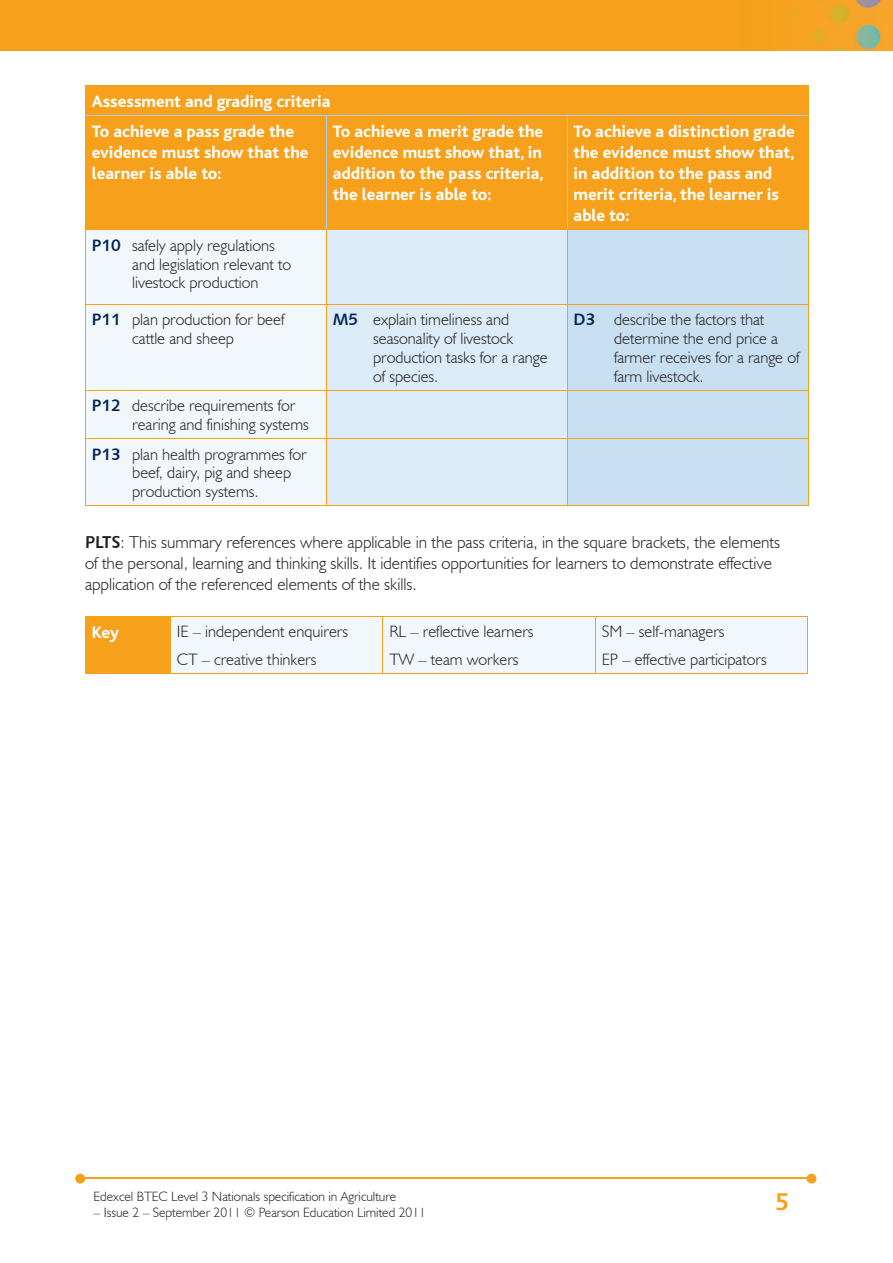
<style>
.page{position:relative;width:893px;height:1263px;background:#fff}
.page>*{position:absolute;margin:0;border:0;box-sizing:border-box;transform-origin:0 0}
.t1{font:700 25.5px "Bliss";color:#f6a01b}
.t2{font:800 17.25px/21px "Bliss";color:#fff}
.t3{font:300 17.25px/21px "Humanist 521 BT";color:#231f20}
.t4{font:300 16.5px/18.8px "Humanist 521 BT";color:#231f20}
.t5{font:300 13.5px "Humanist 521 BT";color:#231f20}
.s1{font-family:"Humanist 531 BT Bold A";font-weight:400;color:#002556}
.s2{font-family:"Humanist 531 BT Bold A";font-weight:400}
</style>
<div class="page">
<img style="left:0;top:0;width:893px;height:51px">
<hr style="left:82px;top:1178px;width:728px;height:1px;background:#f6a01b">
<svg style="left:807px;top:1174px;width:9px;height:9px"></svg>
<svg style="left:75px;top:1174px;width:10px;height:9px"></svg>
<div style="left:86px;top:86px;width:722px;height:143px;background:#f6a01b"></div>
<div style="left:86px;top:230px;width:240px;height:275px;background:#f2f7fb"></div>
<div style="left:327px;top:230px;width:240px;height:275px;background:#dbebf7"></div>
<div style="left:568px;top:230px;width:240px;height:275px;background:#c8dff2"></div>
<hr style="left:85px;top:86px;width:1px;height:30px;background:#f6a01b">
<hr style="left:808px;top:86px;width:1px;height:30px;background:#f6a01b">
<hr style="left:85px;top:85px;width:241px;height:1px;background:#f6a01b">
<hr style="left:326px;top:85px;width:241px;height:1px;background:#f6a01b">
<hr style="left:567px;top:85px;width:241px;height:1px;background:#f6a01b">
<hr style="left:85px;top:116px;width:1px;height:113px;background:#f6a01b">
<hr style="left:86px;top:115px;width:240px;height:1px;background:#accfed">
<hr style="left:326px;top:116px;width:1px;height:113px;background:#accfed">
<hr style="left:326px;top:115px;width:241px;height:1px;background:#accfed">
<hr style="left:567px;top:116px;width:1px;height:113px;background:#accfed">
<hr style="left:808px;top:116px;width:1px;height:113px;background:#f6a01b">
<hr style="left:567px;top:115px;width:241px;height:1px;background:#accfed">
<hr style="left:85px;top:229px;width:241px;height:1px;background:#f6a01b">
<hr style="left:326px;top:229px;width:241px;height:1px;background:#f6a01b">
<hr style="left:567px;top:229px;width:241px;height:1px;background:#f6a01b">
<hr style="left:326px;top:230px;width:1px;height:74px;background:#f6a01b">
<hr style="left:567px;top:230px;width:1px;height:74px;background:#f6a01b">
<hr style="left:85px;top:230px;width:1px;height:74px;background:#f6a01b">
<hr style="left:808px;top:230px;width:1px;height:74px;background:#f6a01b">
<hr style="left:326px;top:305px;width:1px;height:85px;background:#f6a01b">
<hr style="left:567px;top:305px;width:1px;height:85px;background:#f6a01b">
<hr style="left:85px;top:305px;width:1px;height:85px;background:#f6a01b">
<hr style="left:808px;top:305px;width:1px;height:85px;background:#f6a01b">
<hr style="left:85px;top:304px;width:241px;height:1px;background:#f6a01b">
<hr style="left:326px;top:304px;width:241px;height:1px;background:#f6a01b">
<hr style="left:567px;top:304px;width:241px;height:1px;background:#f6a01b">
<hr style="left:326px;top:391px;width:1px;height:47px;background:#f6a01b">
<hr style="left:567px;top:391px;width:1px;height:47px;background:#f6a01b">
<hr style="left:85px;top:391px;width:1px;height:47px;background:#f6a01b">
<hr style="left:808px;top:391px;width:1px;height:47px;background:#f6a01b">
<hr style="left:85px;top:390px;width:241px;height:1px;background:#f6a01b">
<hr style="left:326px;top:390px;width:241px;height:1px;background:#f6a01b">
<hr style="left:567px;top:390px;width:241px;height:1px;background:#f6a01b">
<hr style="left:326px;top:439px;width:1px;height:66px;background:#f6a01b">
<hr style="left:567px;top:439px;width:1px;height:66px;background:#f6a01b">
<hr style="left:85px;top:505px;width:241px;height:1px;background:#f6a01b">
<hr style="left:326px;top:505px;width:241px;height:1px;background:#f6a01b">
<hr style="left:567px;top:505px;width:241px;height:1px;background:#f6a01b">
<hr style="left:85px;top:439px;width:1px;height:66px;background:#f6a01b">
<hr style="left:808px;top:439px;width:1px;height:66px;background:#f6a01b">
<hr style="left:85px;top:438px;width:241px;height:1px;background:#f6a01b">
<hr style="left:326px;top:438px;width:241px;height:1px;background:#f6a01b">
<hr style="left:567px;top:438px;width:241px;height:1px;background:#f6a01b">
<div style="left:85px;top:616px;width:85px;height:57px;background:#f6a01b"></div>
<div style="left:171px;top:617px;width:636px;height:56px;background:#f2f7fb"></div>
<hr style="left:85px;top:673px;width:85px;height:1px;background:#f6a01b">
<hr style="left:170px;top:673px;width:213px;height:1px;background:#f6a01b">
<hr style="left:383px;top:673px;width:212px;height:1px;background:#f6a01b">
<hr style="left:595px;top:673px;width:213px;height:1px;background:#f6a01b">
<hr style="left:170px;top:617px;width:1px;height:56px;background:#f6a01b">
<hr style="left:383px;top:617px;width:1px;height:56px;background:#f6a01b">
<hr style="left:595px;top:617px;width:1px;height:56px;background:#f6a01b">
<hr style="left:807px;top:617px;width:1px;height:56px;background:#f6a01b">
<hr style="left:170px;top:616px;width:213px;height:1px;background:#f6a01b">
<hr style="left:383px;top:616px;width:212px;height:1px;background:#f6a01b">
<hr style="left:595px;top:616px;width:213px;height:1px;background:#f6a01b">
<p class="t2" style="left:92px;top:87px;width:240px;line-height:30.2px">Assessment and grading criteria<br>To achieve a pass grade the</p>
<p class="t2" style="left:92px;top:142px;width:218px">evidence must show that the learner is able to:</p>
<p class="t2" style="left:333px;top:121px;width:213px;text-align:justify">To achieve a merit grade the evidence must show that, in addition to the pass criteria, the learner is able to:</p>
<p class="t2" style="left:574px;top:121px;width:223px">To achieve a distinction grade the evidence must show that, in addition to the pass and merit criteria, the learner is able to:</p>
<p class="t4" style="left:132px;top:235px;width:160px;text-indent:-40px"><span class="s1">P10</span> safely apply regulations and legislation relevant to livestock production</p>
<p class="t4" style="left:132px;top:310px;width:154px;text-indent:-40px"><span class="s1">P11</span> plan production for beef cattle and sheep</p>
<p class="t4" style="left:373px;top:310px;width:176px;text-indent:-40px"><span class="s1">M5</span> explain timeliness and seasonality of livestock production tasks for a range of species.</p>
<p class="t4" style="left:614px;top:310px;width:187px;text-indent:-40px"><span class="s1">D3</span> describe the factors that determine the end price a farmer receives for a range of farm livestock.</p>
<p class="t4" style="left:132px;top:396px;width:178px;text-indent:-40px"><span class="s1">P12</span> describe requirements for rearing and finishing systems</p>
<p class="t4" style="left:132px;top:444px;width:176px;text-indent:-40px"><span class="s1">P13</span> plan health programmes for beef, dairy, pig and sheep production systems.</p>
<p class="t3" style="left:85px;top:531px;width:697px"><span class="s2">PLTS</span>: This summary references where applicable in the pass criteria, in the square brackets, the elements of the personal, learning and thinking skills. It identifies opportunities for learners to demonstrate effective application of the referenced elements of the skills.</p>
<p class="t2" style="left:92px;top:622px;width:29px">Key</p>
<p class="t4" style="left:177px;top:618px;width:173px;line-height:27.3px">IE – independent enquirers<br>CT – creative thinkers</p>
<p class="t4" style="left:389px;top:618px;width:146px;line-height:27.3px">RL – reflective learners<br>TW – team workers</p>
<p class="t4" style="left:602px;top:618px;width:166px;line-height:27.3px">SM – self-managers<br>EP – effective participators</p>
<p class="t5" style="left:94px;top:1188px;width:304px">Edexcel BTEC Level 3 Nationals specification in Agriculture</p>
<p class="t5" style="left:94px;top:1204px;width:334px">– Issue 2 – September 2011 © Pearson Education Limited 2011</p>
<h1 class="t1" style="left:775px;top:1188px;width:15px">5</h1>
</div>
